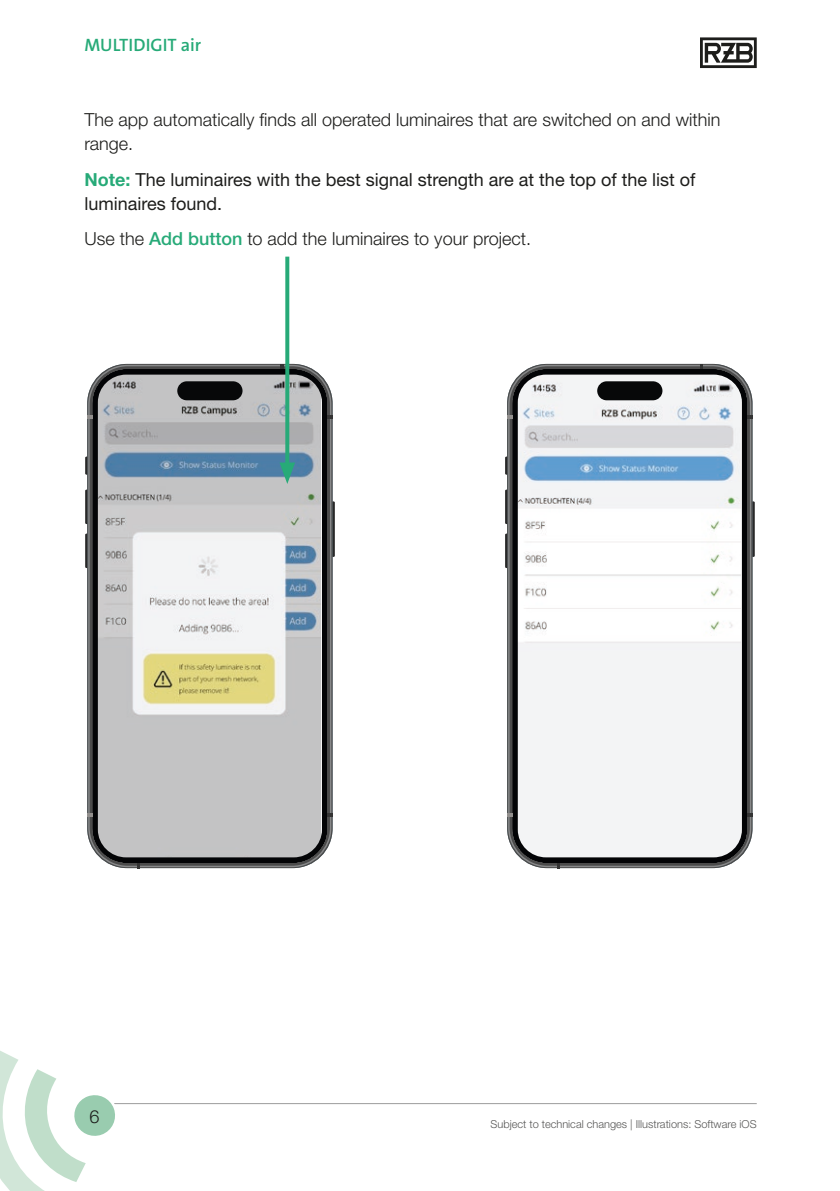
<style>
.page{position:relative;width:840px;height:1191px;background:#fff}
.page>*{position:absolute;margin:0;border:0;box-sizing:border-box;transform-origin:0 0}
.t1{font:300 18px/24px "Helvetica Neue LTW1 G";color:#1d1d1b}
.t2{font:18px/24px "Helvetica Neue LTW1 G";color:#1d1d1b}
.t3{font:600 18px "The Sans B W6";color:#27aa78}
.t4{font:300 11px "Helvetica Neue LTW1 G";color:#575756}
.s1{font-weight:700;color:#27aa78}
.s2{font-weight:500;color:#27aa78}
</style>
<div class="page">
<svg style="left:700px;top:37px;width:56px;height:31px"></svg>
<svg style="left:752px;top:501px;width:2px;height:56px"></svg>
<svg style="left:505px;top:456px;width:2px;height:19px"></svg>
<svg style="left:505px;top:489px;width:2px;height:35px"></svg>
<svg style="left:505px;top:533px;width:2px;height:35px"></svg>
<svg style="left:508px;top:365px;width:243px;height:502px;fill:#f3f4f5"></svg>
<svg style="left:699px;top:364px;width:3px;height:5px"></svg>
<svg style="left:507px;top:415px;width:5px;height:3px"></svg>
<svg style="left:556px;top:863px;width:3px;height:5px"></svg>
<svg style="left:747px;top:415px;width:5px;height:3px"></svg>
<svg style="left:597px;top:381px;width:65px;height:19px"></svg>
<hr style="left:84px;top:1103px;width:672px;height:1px;background:#9d9d9d">
<svg style="left:332px;top:501px;width:2px;height:56px"></svg>
<svg style="left:85px;top:456px;width:2px;height:19px"></svg>
<svg style="left:85px;top:489px;width:2px;height:35px"></svg>
<svg style="left:85px;top:533px;width:2px;height:35px"></svg>
<svg style="left:88px;top:365px;width:243px;height:502px"></svg>
<svg style="left:280px;top:364px;width:3px;height:5px"></svg>
<svg style="left:87px;top:415px;width:5px;height:3px"></svg>
<svg style="left:137px;top:863px;width:3px;height:5px"></svg>
<svg style="left:327px;top:415px;width:5px;height:3px"></svg>
<svg style="left:177px;top:381px;width:65px;height:19px"></svg>
<svg style="left:0;top:1051px;width:123px;height:140px"></svg>
<svg style="left:285px;top:257px;width:4px;height:205px"></svg>
<svg style="left:279px;top:462px;width:16px;height:22px"></svg>
<p class="t3" style="left:84px;top:33px;width:118px">MULTIDIGIT air</p>
<p class="t1" style="left:84px;top:108px;width:637px">The app automatically finds all operated luminaires that are switched on and within range.</p>
<p class="t2" style="left:84px;top:167px;width:612px"><span class="s1">Note:</span> The luminaires with the best signal strength are at the top of the list of luminaires found.</p>
<p class="t1" style="left:84px;top:226px;width:448px">Use the <span class="s2">Add button</span> to add the luminaires to your project.</p>
<p class="t1" style="left:89px;top:1104px;width:12px">6</p>
<p class="t4" style="left:490px;top:1117px;width:267px">Subject to technical changes | Illustrations: Software iOS</p>
</div>
